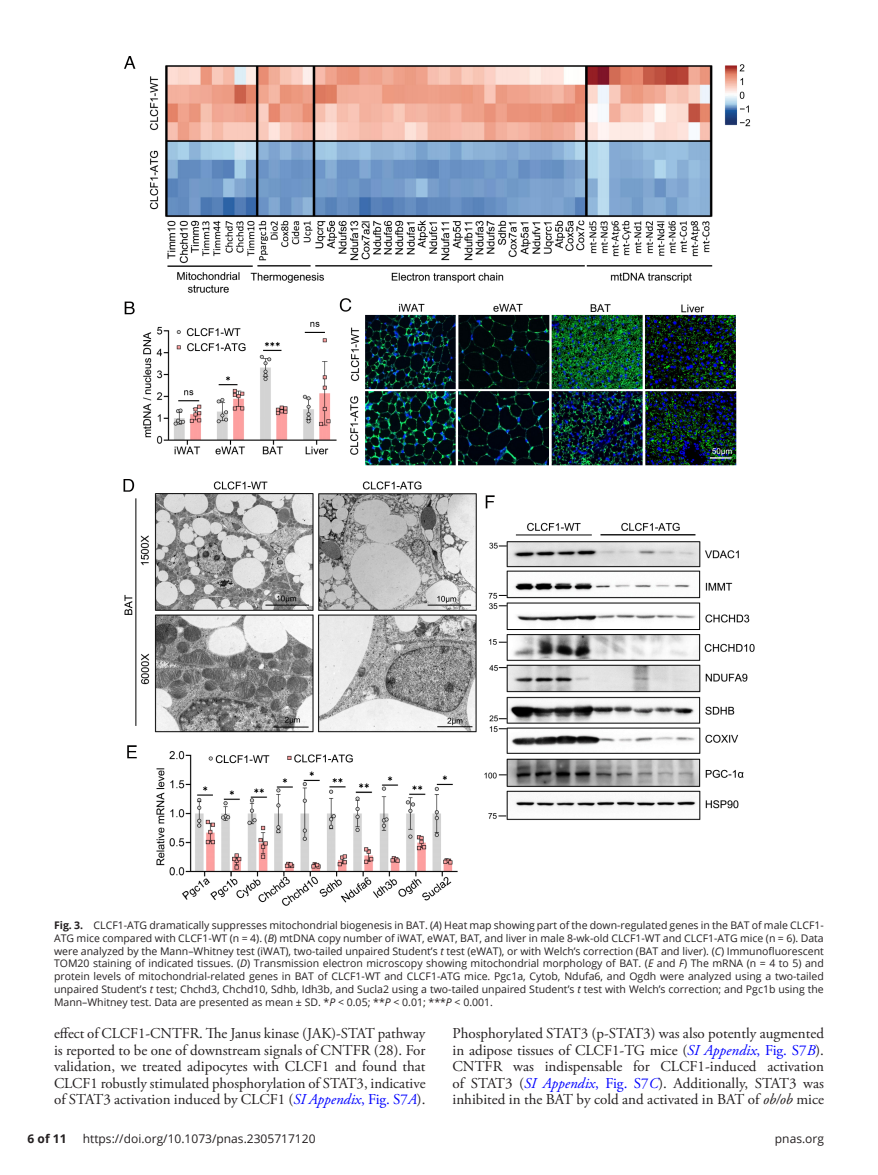
<style>
.page{position:relative;width:878px;height:1175px;background:#fff}
.page>*{position:absolute;margin:0;border:0;box-sizing:border-box;transform-origin:0 0}
.t1{font:15px/16.5px "Adobe Garamond Pro";color:#231f20;text-align:justify}
.t2{font:12px "Open Sans";color:#231f20}
.t3{font:700 12px "Open Sans";color:#231f20}
.t4{font:10.5px/12.8px "Open Sans";color:#231f20;text-align:justify}
.s1{font-weight:700}
.s2{font-style:italic}
.s3{font-style:italic;color:#00f}
.s4{color:#00f}
</style>
<div class="page">
<img style="left:123px;top:56px;width:632px;height:850px">
<p class="t4" style="left:54px;top:918px;width:771px"><span class="s1">Fig. 3.</span> CLCF1-ATG dramatically suppresses mitochondrial biogenesis in BAT. (<span class="s2">A</span>) Heat map showing part of the down-regulated genes in the BAT of male CLCF1- ATG mice compared with CLCF1-WT (n = 4). (<span class="s2">B</span>) mtDNA copy number of iWAT, eWAT, BAT, and liver in male 8-wk-old CLCF1-WT and CLCF1-ATG mice (n = 6). Data were analyzed by the Mann–Whitney test (iWAT), two-tailed unpaired Student’s <span class="s2">t</span> test (eWAT), or with Welch’s correction (BAT and liver). (<span class="s2">C</span>) Immunofluorescent TOM20 staining of indicated tissues. (<span class="s2">D</span>) Transmission electron microscopy showing mitochondrial morphology of BAT. (<span class="s2">E</span> and <span class="s2">F</span>) The mRNA (n = 4 to 5) and protein levels of mitochondrial-related genes in BAT of CLCF1-WT and CLCF1-ATG mice. Pgc1a, Cytob, Ndufa6, and Ogdh were analyzed using a two-tailed unpaired Student’s <span class="s2">t</span> test; Chchd3, Chchd10, Sdhb, Idh3b, and Sucla2 using a two-tailed unpaired Student’s <span class="s2">t</span> test with Welch’s correction; and Pgc1b using the Mann–Whitney test. Data are presented as mean ± SD. *<span class="s2">P</span> &lt; 0.05; **<span class="s2">P</span> &lt; 0.01; ***<span class="s2">P</span> &lt; 0.001.</p>
<p class="t1" style="left:54px;top:1025px;width:373px">effect of CLCF1-CNTFR. The Janus kinase (JAK)-STAT pathway is reported to be one of downstream signals of CNTFR (28). For validation, we treated adipocytes with CLCF1 and found that CLCF1 robustly stimulated phosphorylation of STAT3, indicative of STAT3 activation induced by CLCF1 (<span class="s3">SI Appendix</span><span class="s4">, Fig. S7</span><span class="s3">A</span>).</p>
<p class="t1" style="left:452px;top:1025px;width:373px">Phosphorylated STAT3 (p-STAT3) was also potently augmented in adipose tissues of CLCF1-TG mice (<span class="s3">SI Appendix</span><span class="s4">, Fig. S7</span><span class="s3">B</span>).<br>CNTFR was indispensable for CLCF1-induced activation of STAT3 (<span class="s3">SI Appendix</span><span class="s4">, Fig. S7</span><span class="s3">C</span>). Additionally, STAT3 was inhibited in the BAT by cold and activated in BAT of <span class="s2">ob/ob</span> mice</p>
<p class="t3" style="left:28px;top:1130px;width:40px">6 of 11</p>
<p class="t2" style="left:83px;top:1130px;width:234px">https://doi.org/10.1073/pnas.2305717120</p>
<p class="t2" style="left:774px;top:1130px;width:51px">pnas.org</p>
</div>
